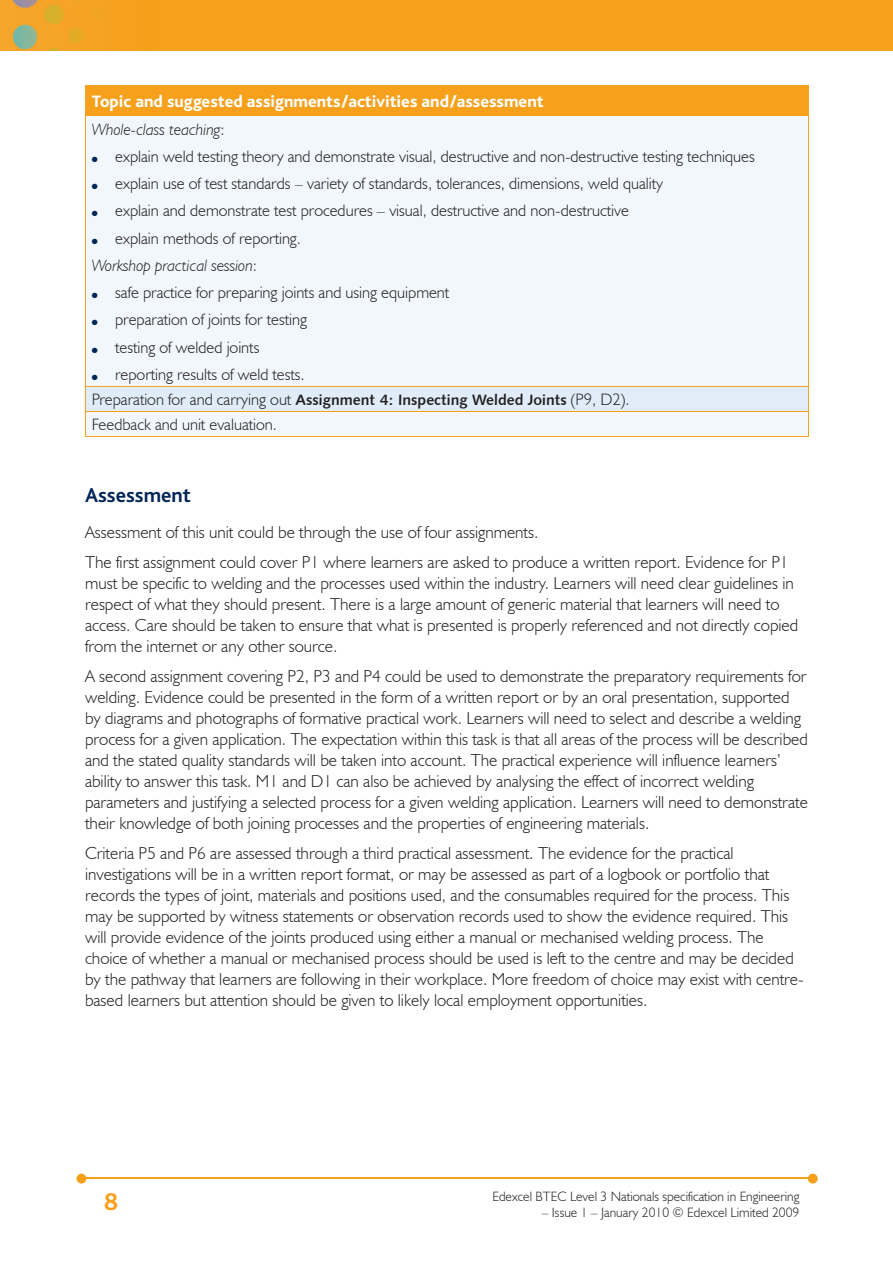
<style>
.page{position:relative;width:893px;height:1263px;background:#fff}
.page>*{position:absolute;margin:0;border:0;box-sizing:border-box;transform-origin:0 0}
.t1{font:700 25.5px "Bliss";color:#f6a01b}
.t2{font:700 21px "Bliss";color:#002556}
.t3{font:300 17.25px/21px "Humanist 521 BT";color:#231f20}
.t4{font:800 17.25px "Bliss";color:#fff}
.t5{font:300 16.5px/25.3px "Humanist 521 BT";color:#231f20}
.t6{font:italic 300 16.5px "Humanist 521 BT";color:#231f20}
.t7{font:300 13.5px "Humanist 521 BT";color:#231f20}
.t8{font:7.5px "Zapf Dingbats";color:#002556}
.s1{font-style:normal}
.s2{font-family:"Humanist 531 BT Bold A";font-weight:400;font-size:15px}
</style>
<div class="page">
<img style="left:0;top:0;width:893px;height:51px">
<hr style="left:82px;top:1178px;width:728px;height:1px;background:#f6a01b">
<svg style="left:808px;top:1174px;width:10px;height:9px"></svg>
<svg style="left:77px;top:1174px;width:9px;height:9px"></svg>
<div style="left:85px;top:85px;width:723px;height:31px;background:#f6a01b"></div>
<div style="left:86px;top:116px;width:722px;height:320px;background:#f2f7fb"></div>
<div style="left:85px;top:386px;width:723px;height:25px;background:#e0edf8"></div>
<hr style="left:85px;top:115px;width:724px;height:1px;background:#f6a01b">
<svg style="left:808px;top:86px;width:1px;height:29px"></svg>
<hr style="left:85px;top:85px;width:724px;height:1px;background:#f6a01b">
<hr style="left:85px;top:116px;width:1px;height:270px;background:#f6a01b">
<hr style="left:808px;top:116px;width:1px;height:270px;background:#f6a01b">
<hr style="left:85px;top:386px;width:724px;height:1px;background:#f6a01b">
<hr style="left:85px;top:436px;width:724px;height:1px;background:#f6a01b">
<svg style="left:85px;top:387px;width:1px;height:49px"></svg>
<svg style="left:808px;top:387px;width:1px;height:49px"></svg>
<hr style="left:85px;top:411px;width:724px;height:1px;background:#f6a01b">
<p class="t4" style="left:92px;top:93px;width:453px">Topic and suggested assignments/activities and/assessment</p>
<p class="t6" style="left:92px;top:119px;width:134px">Whole-class teaching<span class="s1">:</span></p>
<p class="t5" style="left:115px;top:143px;width:641px">explain weld testing theory and demonstrate visual, destructive and non-destructive testing techniques</p>
<p class="t5" style="left:115px;top:170px;width:549px">explain use of test standards – variety of standards, tolerances, dimensions, weld quality</p>
<p class="t5" style="left:115px;top:198px;width:515px">explain and demonstrate test procedures – visual, destructive and non-destructive</p>
<p class="t5" style="left:115px;top:225px;width:187px">explain methods of reporting.</p>
<p class="t6" style="left:92px;top:255px;width:167px">Workshop practical session<span class="s1">:</span></p>
<p class="t5" style="left:115px;top:279px;width:336px">safe practice for preparing joints and using equipment</p>
<p class="t5" style="left:115px;top:307px;width:193px">preparation of joints for testing</p>
<p class="t5" style="left:115px;top:334px;width:146px">testing of welded joints</p>
<p class="t5" style="left:115px;top:361px;width:191px">reporting results of weld tests.</p>
<p class="t8" style="left:92px;top:156px;width:7px">●</p>
<p class="t8" style="left:92px;top:183px;width:7px">●</p>
<p class="t8" style="left:92px;top:210px;width:7px">●</p>
<p class="t8" style="left:92px;top:237px;width:7px">●</p>
<p class="t8" style="left:92px;top:292px;width:7px">●</p>
<p class="t8" style="left:92px;top:319px;width:7px">●</p>
<p class="t8" style="left:92px;top:346px;width:7px">●</p>
<p class="t8" style="left:92px;top:374px;width:7px">●</p>
<p class="t5" style="left:92px;top:386px;width:539px">Preparation for and carrying out <span class="s2">Assignment 4: Inspecting Welded Joints</span> (P9, D2).<br>Feedback and unit evaluation.</p>
<p class="t2" style="left:85px;top:484px;width:108px">Assessment</p>
<p class="t3" style="left:85px;top:517px;width:705px;line-height:30px">Assessment of this unit could be through the use of four assignments.<br>The first assignment could cover P1 where learners are asked to produce a written report. Evidence for P1</p>
<p class="t3" style="left:85px;top:573px;width:715px">must be specific to welding and the processes used within the industry. Learners will need clear guidelines in respect of what they should present. There is a large amount of generic material that learners will need to access. Care should be taken to ensure that what is presented is properly referenced and not directly copied from the internet or any other source.</p>
<p class="t3" style="left:85px;top:666px;width:724px">A second assignment covering P2, P3 and P4 could be used to demonstrate the preparatory requirements for welding. Evidence could be presented in the form of a written report or by an oral presentation, supported by diagrams and photographs of formative practical work. Learners will need to select and describe a welding process for a given application. The expectation within this task is that all areas of the process will be described and the stated quality standards will be taken into account. The practical experience will influence learners’ ability to answer this task. M1 and D1 can also be achieved by analysing the effect of incorrect welding parameters and justifying a selected process for a given welding application. Learners will need to demonstrate their knowledge of both joining processes and the properties of engineering materials.</p>
<p class="t3" style="left:85px;top:843px;width:720px">Criteria P5 and P6 are assessed through a third practical assessment. The evidence for the practical investigations will be in a written report format, or may be assessed as part of a logbook or portfolio that records the types of joint, materials and positions used, and the consumables required for the process. This may be supported by witness statements or observation records used to show the evidence required. This will provide evidence of the joints produced using either a manual or mechanised welding process. The choice of whether a manual or mechanised process should be used is left to the centre and may be decided by the pathway that learners are following in their workplace. More freedom of choice may exist with centre&shy;based learners but attention should be given to likely local employment opportunities.</p>
<h1 class="t1" style="left:104px;top:1189px;width:15px">8</h1>
<p class="t7" style="left:492px;top:1188px;width:309px">Edexcel BTEC Level 3 Nationals specification in Engineering</p>
<p class="t7" style="left:542px;top:1204px;width:259px">– Issue 1 – January 2010 © Edexcel Limited 2009</p>
</div>
